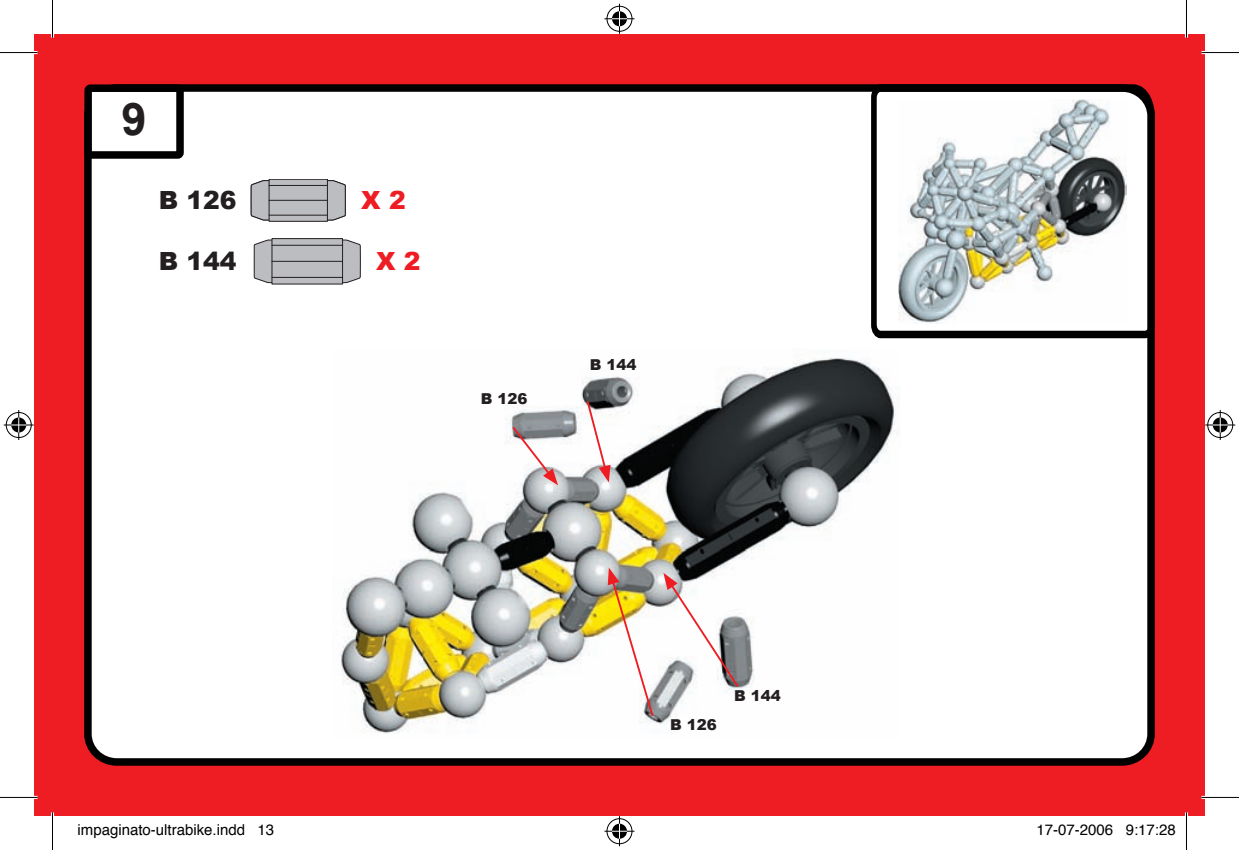
<style>
.page{position:relative;width:1239px;height:850px;background:#fff}
.page>*{position:absolute;margin:0;border:0;box-sizing:border-box;transform-origin:0 0}
.t1{font:700 45px "Arial";color:#231f20}
.t2{font:900 25px "Arial";color:#231f20}
.t3{font:900 25px "Arial";color:#ee1d23}
.t4{font:15px "Helvetica";color:#000}
.t5{font:900 15px "Arial";color:#231f20}
</style>
<div class="page">
<div style="left:35px;top:35px;width:1169px;height:779px;background:#ee1d23"></div>
<div style="left:84px;top:84px;width:1071px;height:677px;background:#fff"></div>
<svg style="left:84px;top:84px;width:100px;height:75px;background:#acabab"></svg>
<img style="left:332px;top:348px;width:569px;height:389px">
<svg style="left:871px;top:84px;width:283px;height:250px;background:#afaeae"></svg>
<img style="left:899px;top:99px;width:228px;height:224px">
<div style="left:269px;top:179px;width:59px;height:42px;border:1px solid #231f20"></div>
<svg style="left:251px;top:180px;width:94px;height:40px;background:#aeafb2"></svg>
<div style="left:272px;top:238px;width:71px;height:46px;border:1px solid #231f20"></div>
<svg style="left:254px;top:239px;width:107px;height:44px;background:#b0b0b3"></svg>
<svg style="left:585px;top:399px;width:25px;height:83px;background:#dac4c5"></svg>
<svg style="left:663px;top:572px;width:77px;height:116px;background:#d9d3d4"></svg>
<img style="left:608px;top:567px;width:47px;height:150px">
<svg style="left:511px;top:424px;width:47px;height:61px;background:#d5c8ca"></svg>
<hr style="left:0;top:51px;width:38px;height:3px;background:#fff">
<hr style="left:1201px;top:51px;width:38px;height:3px;background:#fff">
<hr style="left:0;top:795px;width:38px;height:3px;background:#fff">
<hr style="left:1201px;top:795px;width:38px;height:3px;background:#fff">
<hr style="left:51px;top:0;width:3px;height:38px;background:#fff">
<hr style="left:51px;top:812px;width:3px;height:37px;background:#fff">
<hr style="left:1185px;top:0;width:3px;height:38px;background:#fff">
<hr style="left:1185px;top:812px;width:3px;height:37px;background:#fff">
<hr style="left:0;top:52px;width:38px;height:1px;background:#000">
<hr style="left:1201px;top:52px;width:38px;height:1px;background:#000">
<hr style="left:0;top:796px;width:38px;height:1px;background:#000">
<hr style="left:1201px;top:796px;width:38px;height:1px;background:#000">
<hr style="left:52px;top:0;width:1px;height:38px;background:#000">
<hr style="left:52px;top:812px;width:1px;height:37px;background:#000">
<hr style="left:1186px;top:0;width:1px;height:38px;background:#000">
<hr style="left:1186px;top:812px;width:1px;height:37px;background:#000">
<div style="left:605px;top:5px;width:28px;height:28px;border:3px solid #fff;border-radius:50%"></div>
<hr style="left:604px;top:17px;width:30px;height:3px;background:#fff">
<hr style="left:618px;top:4px;width:3px;height:30px;background:#fff">
<div style="left:610px;top:10px;width:18px;height:18px;border:3px solid #fff;border-radius:50%"></div>
<div style="left:607px;top:6px;width:25px;height:26px;border:1px solid #000;border-radius:50%"></div>
<hr style="left:604px;top:18px;width:30px;height:1px;background:#000">
<hr style="left:619px;top:4px;width:1px;height:30px;background:#000">
<svg style="left:612px;top:11px;width:15px;height:15px"></svg>
<div style="left:605px;top:816px;width:28px;height:28px;border:3px solid #fff;border-radius:50%"></div>
<hr style="left:604px;top:829px;width:30px;height:3px;background:#fff">
<hr style="left:618px;top:815px;width:3px;height:30px;background:#fff">
<div style="left:610px;top:821px;width:18px;height:18px;border:3px solid #fff;border-radius:50%"></div>
<div style="left:607px;top:818px;width:25px;height:25px;border:1px solid #000;border-radius:50%"></div>
<hr style="left:604px;top:830px;width:30px;height:1px;background:#000">
<hr style="left:619px;top:815px;width:1px;height:30px;background:#000">
<svg style="left:612px;top:823px;width:15px;height:15px"></svg>
<div style="left:5px;top:410px;width:28px;height:29px;border:3px solid #fff;border-radius:50%"></div>
<hr style="left:4px;top:423px;width:30px;height:3px;background:#fff">
<hr style="left:17px;top:410px;width:3px;height:30px;background:#fff">
<div style="left:10px;top:415px;width:18px;height:19px;border:3px solid #fff;border-radius:50%"></div>
<div style="left:6px;top:412px;width:26px;height:25px;border:1px solid #000;border-radius:50%"></div>
<hr style="left:4px;top:424px;width:30px;height:1px;background:#000">
<hr style="left:18px;top:410px;width:1px;height:30px;background:#000">
<svg style="left:11px;top:417px;width:15px;height:15px"></svg>
<div style="left:1206px;top:410px;width:28px;height:29px;border:3px solid #fff;border-radius:50%"></div>
<hr style="left:1205px;top:423px;width:30px;height:3px;background:#fff">
<hr style="left:1219px;top:410px;width:3px;height:30px;background:#fff">
<div style="left:1211px;top:415px;width:18px;height:19px;border:3px solid #fff;border-radius:50%"></div>
<div style="left:1207px;top:412px;width:26px;height:25px;border:1px solid #000;border-radius:50%"></div>
<hr style="left:1205px;top:424px;width:30px;height:1px;background:#000">
<hr style="left:1220px;top:410px;width:1px;height:30px;background:#000">
<svg style="left:1213px;top:417px;width:15px;height:15px"></svg>
<h1 class="t1" style="left:122px;top:94px;width:27px">9</h1>
<h2 class="t2" style="left:159px;top:186px;width:79px">B 126</h2>
<h2 class="t3" style="left:361px;top:186px;width:46px">X 2</h2>
<h2 class="t2" style="left:159px;top:247px;width:79px">B 144</h2>
<h2 class="t3" style="left:376px;top:247px;width:46px">X 2</h2>
<p class="t5" style="left:481px;top:390px;width:48px">B 126</p>
<p class="t5" style="left:590px;top:355px;width:48px">B 144</p>
<p class="t5" style="left:670px;top:716px;width:48px">B 126</p>
<p class="t5" style="left:734px;top:686px;width:48px">B 144</p>
<p class="t4" style="left:78px;top:819px;width:198px">impaginato-ultrabike.indd 13</p>
<p class="t4" style="left:1036px;top:819px;width:141px">17-07-2006 9:17:28</p>
</div>
